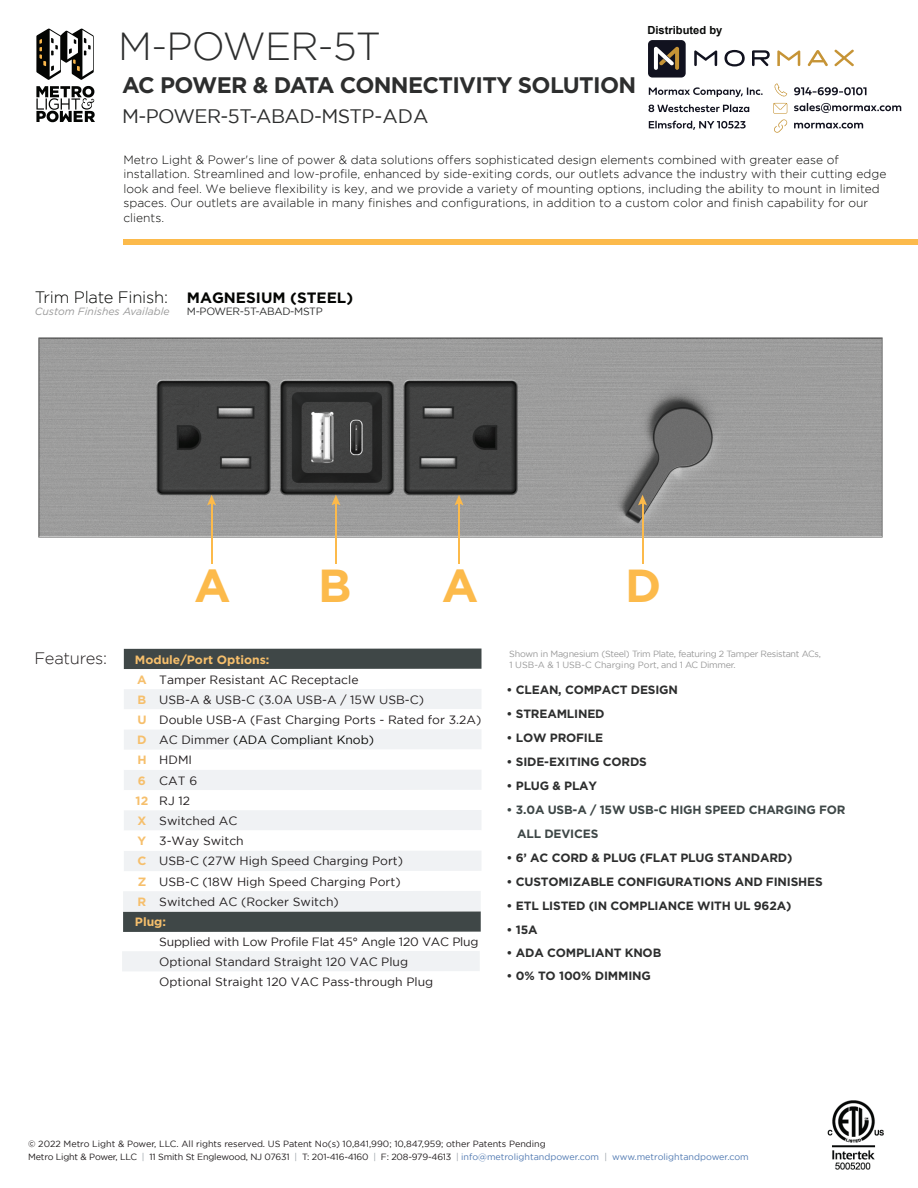
<style>
.page{position:relative;width:918px;height:1188px;background:#fff}
.page>*{position:absolute;margin:0;border:0;box-sizing:border-box;transform-origin:0 0}
.t1{font:700 46.35px "Gotham";color:#fcba4b}
.t2{font:300 39px "Gotham";letter-spacing:-.02em;color:#2d2e2e}
.t3{font:700 22.5px "Gotham";letter-spacing:-.03em;color:#2d2e2e}
.t4{font:19.5px "Gotham";letter-spacing:-.03em;color:#2d2e2e}
.t5{font:300 16.5px "Gotham";letter-spacing:-.015em;color:#040503}
.t6{font:300 16.5px "Gotham";letter-spacing:-.015em;color:#211d1e}
.t7{font:700 15px "Gotham";color:#040503}
.t8{font:300 12px/14.4px "Gotham";color:#050504}
.t9{font:12px/20.2px "Gotham";color:#211d1e}
.t10{font:700 12px "Gotham";letter-spacing:-.015em;color:#2d2e2e}
.t11{font:700 12px/24px "Gotham";letter-spacing:-.015em;color:#3e4747}
.t12{font:700 12px/20.2px "Gotham";color:#f6bf6c}
.t13{font:700 11.1px "Arial";color:#090a09}
.t14{font:italic 10.5px "Gotham";color:#999}
.t15{font:10.5px "Gotham";letter-spacing:-.03em;color:#2d2e2e}
.t16{font:9px/12.8px "Gotham";color:#211d1e}
.t17{font:9px/10.8px "Gotham";letter-spacing:-.03em;color:#999}
.s1{color:#040503}
.s2{color:#9ba2a9}
.s3{color:#5079b1}
</style>
<div class="page">
<img style="left:38px;top:337px;width:845px;height:206px">
<img style="left:827px;top:1100px;width:57px;height:70px">
<hr style="left:211px;top:502px;width:1px;height:61px;background:#fcba4b">
<svg style="left:207px;top:495px;width:9px;height:10px"></svg>
<hr style="left:335px;top:502px;width:2px;height:61px;background:#fcba4b">
<svg style="left:331px;top:495px;width:9px;height:10px"></svg>
<hr style="left:458px;top:502px;width:2px;height:61px;background:#fcba4b">
<svg style="left:455px;top:495px;width:8px;height:10px"></svg>
<hr style="left:642px;top:502px;width:1px;height:61px;background:#fcba4b">
<svg style="left:638px;top:495px;width:9px;height:10px"></svg>
<div style="left:124px;top:689px;width:358px;height:20px;background:#f0f2f4"></div>
<div style="left:124px;top:729px;width:358px;height:21px;background:#f0f2f4"></div>
<div style="left:124px;top:749px;width:358px;height:21px;background:#fff"></div>
<div style="left:124px;top:770px;width:358px;height:20px;background:#f0f2f4"></div>
<div style="left:124px;top:810px;width:358px;height:21px;background:#f0f2f4"></div>
<div style="left:124px;top:830px;width:358px;height:21px;background:#fff"></div>
<div style="left:123px;top:911px;width:358px;height:21px;background:#3f4747"></div>
<div style="left:122px;top:951px;width:358px;height:20px;background:#f0f2f4"></div>
<div style="left:124px;top:649px;width:358px;height:20px;background:#3f4747"></div>
<div style="left:124px;top:851px;width:358px;height:20px;background:#f0f2f4"></div>
<div style="left:123px;top:891px;width:358px;height:20px;background:#f0f2f4"></div>
<div style="left:124px;top:240px;width:794px;height:5px;background:#fcba4b"></div>
<svg style="left:36px;top:28px;width:59px;height:94px"></svg>
<svg style="left:794px;top:123px;width:69px;height:5px"></svg>
<svg style="left:794px;top:103px;width:107px;height:10px"></svg>
<svg style="left:773px;top:103px;width:14px;height:30px"></svg>
<svg style="left:774px;top:83px;width:13px;height:14px"></svg>
<svg style="left:794px;top:87px;width:72px;height:8px"></svg>
<svg style="left:649px;top:121px;width:97px;height:9px"></svg>
<svg style="left:648px;top:104px;width:101px;height:8px"></svg>
<svg style="left:649px;top:87px;width:114px;height:10px"></svg>
<svg style="left:724px;top:50px;width:21px;height:16px"></svg>
<svg style="left:777px;top:50px;width:23px;height:16px"></svg>
<svg style="left:694px;top:50px;width:23px;height:16px"></svg>
<svg style="left:834px;top:50px;width:20px;height:16px"></svg>
<svg style="left:752px;top:50px;width:18px;height:16px"></svg>
<svg style="left:808px;top:50px;width:20px;height:16px"></svg>
<div style="left:648px;top:40px;width:38px;height:38px;background:#11121f;border-radius:4px"></div>
<svg style="left:654px;top:47px;width:25px;height:23px"></svg>
<h2 class="t2" style="left:118px;top:25px;width:264px">M-POWER-5T</h2>
<h3 class="t3" style="left:122px;top:72px;width:516px">AC POWER &amp; DATA CONNECTIVITY SOLUTION</h3>
<h3 class="t4" style="left:122px;top:106px;width:308px">M-POWER-5T-ABAD-MSTP-ADA</h3>
<p class="t13" style="left:647px;top:23px;width:76px">Distributed by</p>
<p class="t8" style="left:123px;top:152px;width:764px">Metro Light &amp; Power's line of power &amp; data solutions offers sophisticated design elements combined with greater ease of installation. Streamlined and low-profile, enhanced by side-exiting cords, our outlets advance the industry with their cutting edge look and feel. We believe flexibility is key, and we provide a variety of mounting options, including the ability to mount in limited spaces. Our outlets are available in many finishes and configurations, in addition to a custom color and finish capability for our clients.</p>
<h3 class="t5" style="left:35px;top:288px;width:135px">Trim Plate Finish:</h3>
<p class="t14" style="left:35px;top:306px;width:136px">Custom Finishes Available</p>
<p class="t7" style="left:187px;top:289px;width:168px">MAGNESIUM (STEEL)</p>
<p class="t15" style="left:187px;top:306px;width:137px">M-POWER-5T-ABAD-MSTP</p>
<h1 class="t1" style="left:194px;top:559px;width:38px">A</h1>
<h1 class="t1" style="left:318px;top:559px;width:35px">B</h1>
<h1 class="t1" style="left:442px;top:559px;width:38px">A</h1>
<h1 class="t1" style="left:625px;top:559px;width:38px">D</h1>
<h3 class="t6" style="left:35px;top:649px;width:74px">Features:</h3>
<p class="t17" style="left:509px;top:649px;width:313px">Shown in Magnesium (Steel) Trim Plate, featuring 2 Tamper Resistant ACs,<br>1 USB-A &amp; 1 USB-C Charging Port, and 1 AC Dimmer.</p>
<p class="t12" style="left:135px;top:649px;width:136px">Module/Port Options:</p>
<p class="t9" style="left:159px;top:669px;width:324px">Tamper Resistant AC Receptacle<br>USB-A &amp; USB-C (3.0A USB-A / 15W USB-C)<br>Double USB-A (Fast Charging Ports - Rated for 3.2A)<br>AC Dimmer <span class="s1">(ADA Compliant Knob)<br></span>HDMI<br>CAT 6<br>RJ 12<br>Switched AC<br>3-Way Switch<br>USB-C (27W High Speed Charging Port)<br>USB-C (18W High Speed Charging Port)<br>Switched AC (Rocker Switch)</p>
<p class="t9" style="left:159px;top:932px;width:321px">Supplied with Low Profile Flat 45° Angle 120 VAC Plug<br>Optional Standard Straight 120 VAC Plug<br>Optional Straight 120 VAC Pass-through Plug</p>
<p class="t12" style="left:136px;top:669px;width:14px">A<br>B<br>U<br>D<br>H<br>6<br>12<br>X<br>Y<br>C<br>Z<br>R</p>
<p class="t12" style="left:135px;top:911px;width:33px">Plug:</p>
<p class="t10" style="left:507px;top:683px;width:173px">• CLEAN, COMPACT DESIGN</p>
<p class="t10" style="left:507px;top:707px;width:99px">• STREAMLINED</p>
<p class="t10" style="left:507px;top:731px;width:98px">• LOW PROFILE</p>
<p class="t10" style="left:507px;top:755px;width:142px">• SIDE-EXITING CORDS</p>
<p class="t10" style="left:507px;top:779px;width:92px">• PLUG &amp; PLAY</p>
<p class="t11" style="left:517px;top:798px;width:330px;text-indent:-10px">• 3.0A USB-A / 15W USB-C HIGH SPEED CHARGING FOR<br>ALL DEVICES</p>
<p class="t10" style="left:507px;top:851px;width:287px">• 6’ AC CORD &amp; PLUG (FLAT PLUG STANDARD)</p>
<p class="t10" style="left:507px;top:875px;width:318px">• CUSTOMIZABLE CONFIGURATIONS AND FINISHES</p>
<p class="t10" style="left:507px;top:899px;width:286px">• ETL LISTED (IN COMPLIANCE WITH UL 962A)</p>
<p class="t10" style="left:507px;top:923px;width:33px">• 15A</p>
<p class="t10" style="left:507px;top:946px;width:156px">• ADA COMPLIANT KNOB</p>
<p class="t10" style="left:507px;top:969px;width:146px">• 0% TO 100% DIMMING</p>
<p class="t16" style="left:28px;top:1137px;width:722px">© 2022 Metro Light &amp; Power, LLC. All rights reserved. US Patent No(s) 10,841,990; 10,847,959; other Patents Pending<br>Metro Light &amp; Power, LLC <span class="s2">|</span> 11 Smith St Englewood, NJ 07631 <span class="s2">|</span> T: 201-416-4160 <span class="s2">|</span> F: 208-979-4613 <span class="s2">|</span> <span class="s3">info@metrolightandpower.com</span> <span class="s2">|</span> <span class="s3">www.metrolightandpower.com</span></p>
</div>
